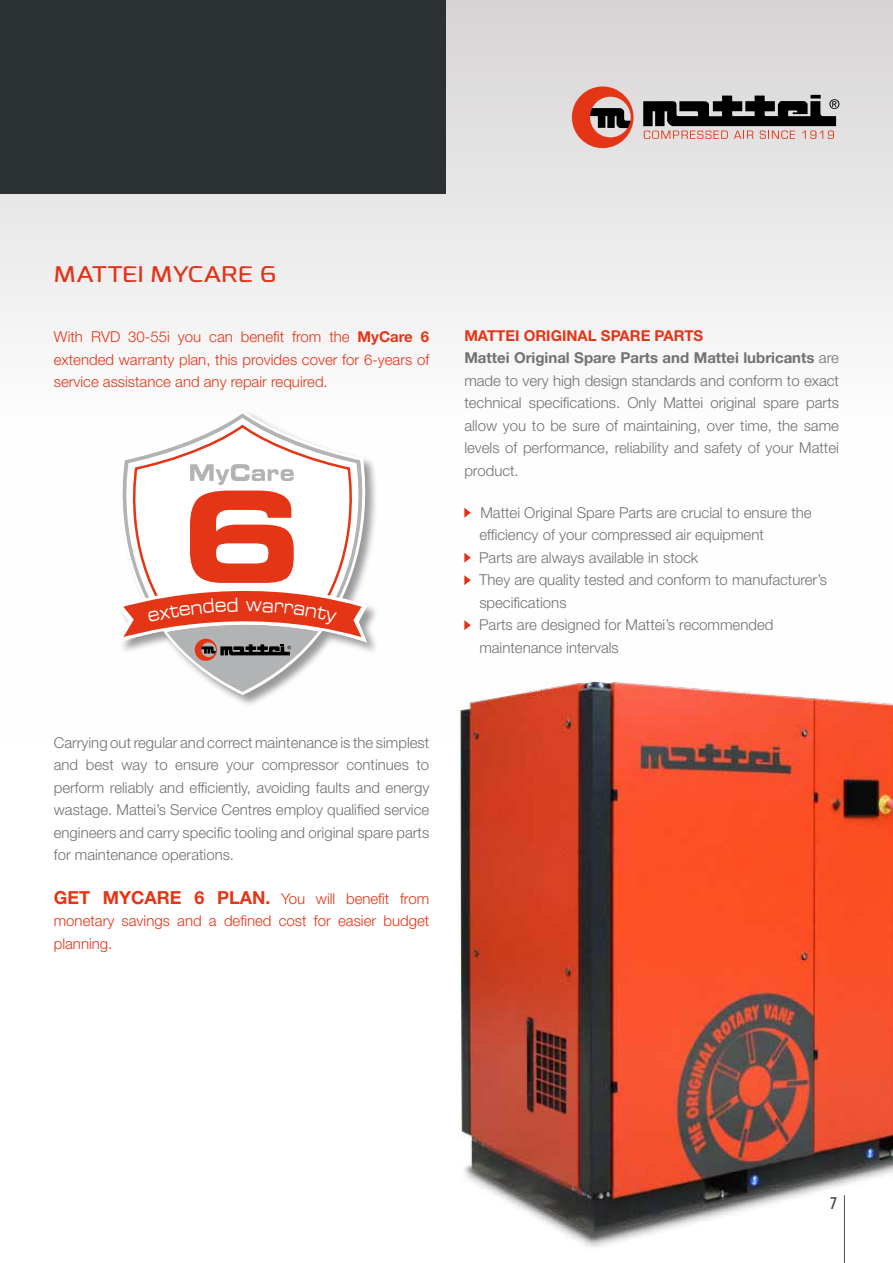
<style>
.page{position:relative;width:893px;height:1263px;background:#fff}
.page>*{position:absolute;margin:0;border:0;box-sizing:border-box;transform-origin:0 0}
.t1{font:124.2px "Eurostile Bold Extended Two";color:#e53517}
.t2{font:500 21.6px "Exo";color:#e43117;scale:1.25 1}
.t3{font:condensed 18px "Myriad Pro";color:#58585a}
.t4{font:300 15px/22.5px "Helvetica Neue LT Std";color:#707172}
.t5{font:300 15px/22.5px "Helvetica Neue LT Std";color:#e53517;text-align:justify}
.s1{font-weight:700}
.s2{font-weight:700;font-size:18px}
.s3{font-weight:700;color:#e53517}
</style>
<div class="page">
<div style="left:0;top:0;width:893px;height:741px;background:linear-gradient(to bottom,#dddbdb,#fff)"></div>
<div style="left:0;top:0;width:445px;height:193px;background:#2b3032"></div>
<svg style="left:572px;top:86px;width:61px;height:62px;background:#c07264"></svg>
<svg style="left:643px;top:96px;width:196px;height:43px;background:#746a69"></svg>
<svg style="left:464px;top:508px;width:7px;height:10px"></svg>
<svg style="left:464px;top:553px;width:7px;height:10px"></svg>
<svg style="left:464px;top:575px;width:7px;height:10px"></svg>
<svg style="left:464px;top:620px;width:7px;height:10px"></svg>
<div style="left:118px;top:410px;width:262px;height:298px;background:#000;opacity:.4"></div>
<svg style="left:114px;top:410px;width:255px;height:285px"></svg>
<svg style="left:114px;top:413px;width:255px;height:185px"></svg>
<img style="left:423px;top:631px;width:470px;height:632px">
<svg style="left:123px;top:426px;width:239px;height:266px"></svg>
<h2 class="t2" style="left:54px;top:261px;width:180px">MATTEI MYCARE 6</h2>
<p class="t5" style="left:54px;top:326px;width:377px">With RVD 30-55i you can benefit from the <span class="s1">MyCare 6 </span>extended warranty plan, this provides cover for 6-years of service assistance and any repair required.</p>
<h1 class="t1" style="left:180px;top:448px;width:124px">6</h1>
<p class="t4" style="left:54px;top:731px;width:377px;text-align:justify">Carrying out regular and correct maintenance is the simplest and best way to ensure your compressor continues to perform reliably and efficiently, avoiding faults and energy wastage. Mattei’s Service Centres employ qualified service engineers and carry specific tooling and original spare parts for maintenance operations.</p>
<p class="t5" style="left:54px;top:887px;width:377px"><span class="s2">GET MYCARE 6 PLAN.</span> You will benefit from monetary savings and a defined cost for easier budget planning.</p>
<p class="t4" style="left:464px;top:324px;width:376px"><span class="s3">MATTEI ORIGINAL SPARE PARTS<br></span><span class="s1">Mattei Original Spare Parts and Mattei lubricants</span> are made to very high design standards and conform to exact technical specifications. Only Mattei original spare parts allow you to be sure of maintaining, over time, the same levels of performance, reliability and safety of your Mattei product.</p>
<p class="t4" style="left:479px;top:501px;width:349px">Mattei Original Spare Parts are crucial to ensure the efficiency of your compressed air equipment<br>Parts are always available in stock<br>They are quality tested and conform to manufacturer’s specifications<br>Parts are designed for Mattei’s recommended maintenance intervals</p>
<p class="t3" style="left:830px;top:1192px;width:8px">7</p>
</div>
